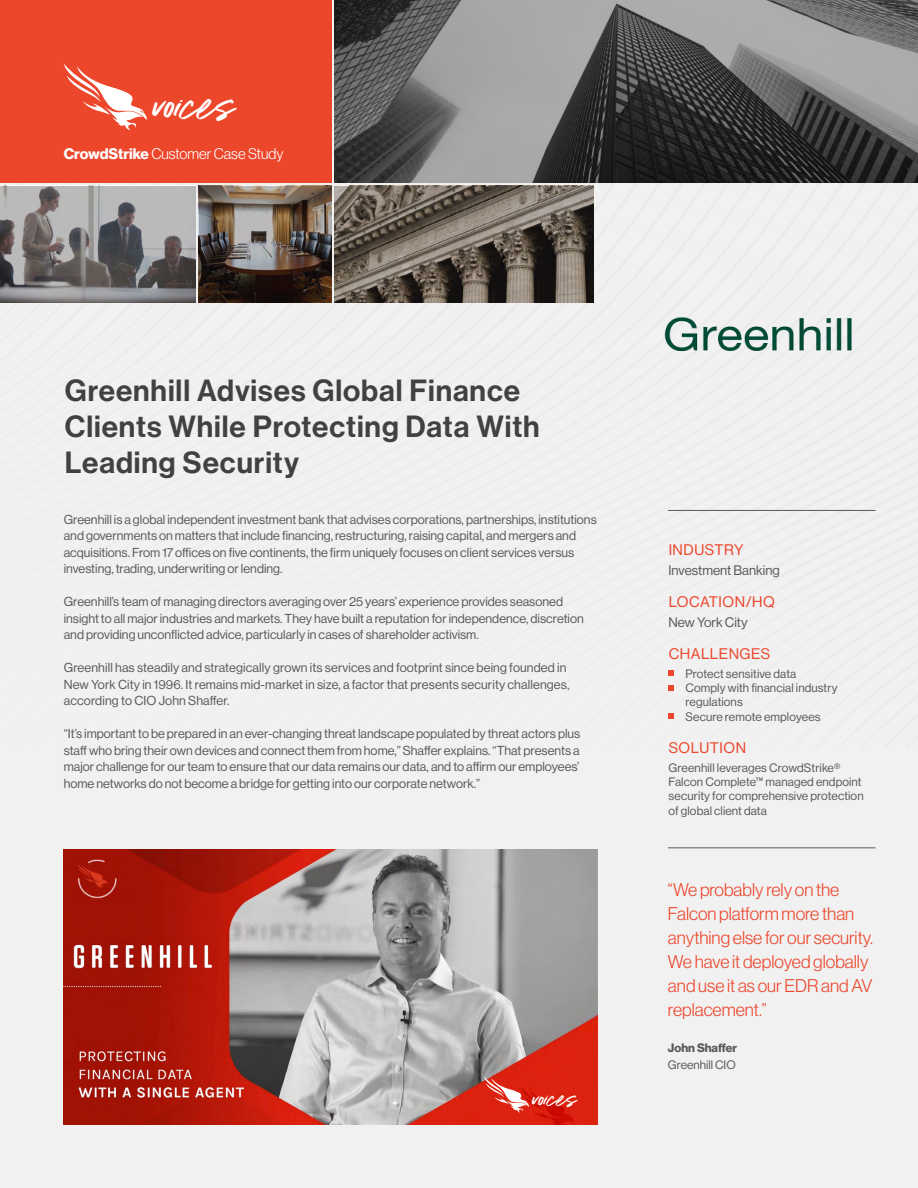
<style>
.page{position:relative;width:918px;height:1188px;background:#f1f1f2}
.page>*{position:absolute;margin:0;border:0;box-sizing:border-box;transform-origin:0 0}
.t1{font:33.45px "Addictive";color:#fff}
.t2{font:500 30px/36px "Haas Grot Disp 65";letter-spacing:.03em;color:#414042}
.t3{font:18.15px "Addictive";color:#fff}
.t4{font:300 18px/24px "Haas Grot Disp 45";color:#ec462b}
.t5{font:15px "Haas Grot Disp 55 Roman";letter-spacing:.035em;color:#ec462b}
.t6{font:300 15px "Haas Grot Disp 45";color:#fff}
.t7{font:13.5px "Haas Grot Disp 55 Roman";color:#58595b}
.t8{font:12.75px/16.5px "Haas Grot Disp 55 Roman";color:#58595b}
.t9{font:12px/14.4px "Haas Grot Disp 55 Roman";letter-spacing:.01em;color:#58595b}
.t10{font:700 12px "Haas Grot Disp 75";color:#58595b}
.s1{font-family:"Haas Grot Disp 75";font-weight:700}
</style>
<div class="page">
<div style="left:0;top:0;width:331px;height:183px;background:#ec462b"></div>
<hr style="left:668px;top:848px;width:207px;height:1px;background:#58595b">
<hr style="left:668px;top:510px;width:207px;height:1px;background:#58595b">
<svg style="left:669px;top:670px;width:5px;height:6px"></svg>
<svg style="left:669px;top:685px;width:5px;height:5px"></svg>
<svg style="left:669px;top:713px;width:5px;height:6px"></svg>
<svg style="left:334px;top:0;width:584px;height:183px;background:#686767"></svg>
<svg style="left:0;top:186px;width:195px;height:116px;background:#878485"></svg>
<img style="left:199px;top:186px;width:132px;height:116px">
<svg style="left:334px;top:186px;width:259px;height:116px;background:#685f55"></svg>
<img style="left:664px;top:317px;width:188px;height:35px">
<img style="left:64px;top:849px;width:535px;height:275px">
<svg style="left:484px;top:1077px;width:46px;height:36px"></svg>
<svg style="left:64px;top:64px;width:83px;height:66px"></svg>
<h1 class="t1" style="left:152px;top:88px;width:80px">voices</h1>
<p class="t6" style="left:64px;top:146px;width:221px"><span class="s1">CrowdStrike</span> Customer Case Study</p>
<h2 class="t2" style="left:65px;top:373px;width:476px">Greenhill Advises Global Finance<br>Clients While Protecting Data With<br>Leading Security</h2>
<p class="t8" style="left:64px;top:511px;width:535px">Greenhill is a global independent investment bank that advises corporations, partnerships, institutions and governments on matters that include financing, restructuring, raising capital, and mergers and acquisitions. From 17 offices on five continents, the firm uniquely focuses on client services versus investing, trading, underwriting or lending.</p>
<p class="t8" style="left:64px;top:593px;width:522px">Greenhill’s team of managing directors averaging over 25 years’ experience provides seasoned insight to all major industries and markets. They have built a reputation for independence, discretion and providing unconflicted advice, particularly in cases of shareholder activism.</p>
<p class="t8" style="left:64px;top:659px;width:507px">Greenhill has steadily and strategically grown its services and footprint since being founded in<br>New York City in 1996. It remains mid-market in size, a factor that presents security challenges, according to CIO John Shaffer.</p>
<p class="t8" style="left:64px;top:725px;width:518px;text-align:justify">“It’s important to be prepared in an ever-changing threat landscape populated by threat actors plus staff who bring their own devices and connect them from home,” Shaffer explains. “That presents a major challenge for our team to ensure that our data remains our data, and to affirm our employees’ home networks do not become a bridge for getting into our corporate network.”</p>
<h3 class="t3" style="left:532px;top:1090px;width:44px">voices</h3>
<p class="t5" style="left:669px;top:542px;width:76px">INDUSTRY</p>
<p class="t7" style="left:669px;top:563px;width:113px">Investment Banking</p>
<p class="t5" style="left:669px;top:593px;width:108px">LOCATION/HQ</p>
<p class="t7" style="left:669px;top:614px;width:81px">New York City</p>
<p class="t5" style="left:669px;top:645px;width:103px">CHALLENGES</p>
<p class="t9" style="left:686px;top:666px;width:153px">Protect sensitive data<br>Comply with financial industry regulations<br>Secure remote employees</p>
<p class="t5" style="left:669px;top:739px;width:79px">SOLUTION</p>
<p class="t9" style="left:669px;top:760px;width:197px">Greenhill leverages CrowdStrike® Falcon Complete™ managed endpoint security for comprehensive protection of global client data</p>
<h3 class="t4" style="left:668px;top:877px;width:206px">“We probably rely on the<br>Falcon platform more than anything else for our security.<br>We have it deployed globally and use it as our EDR and AV replacement.”</h3>
<p class="t10" style="left:668px;top:1041px;width:71px">John Shaffer</p>
<p class="t9" style="left:668px;top:1057px;width:69px">Greenhill CIO</p>
</div>
